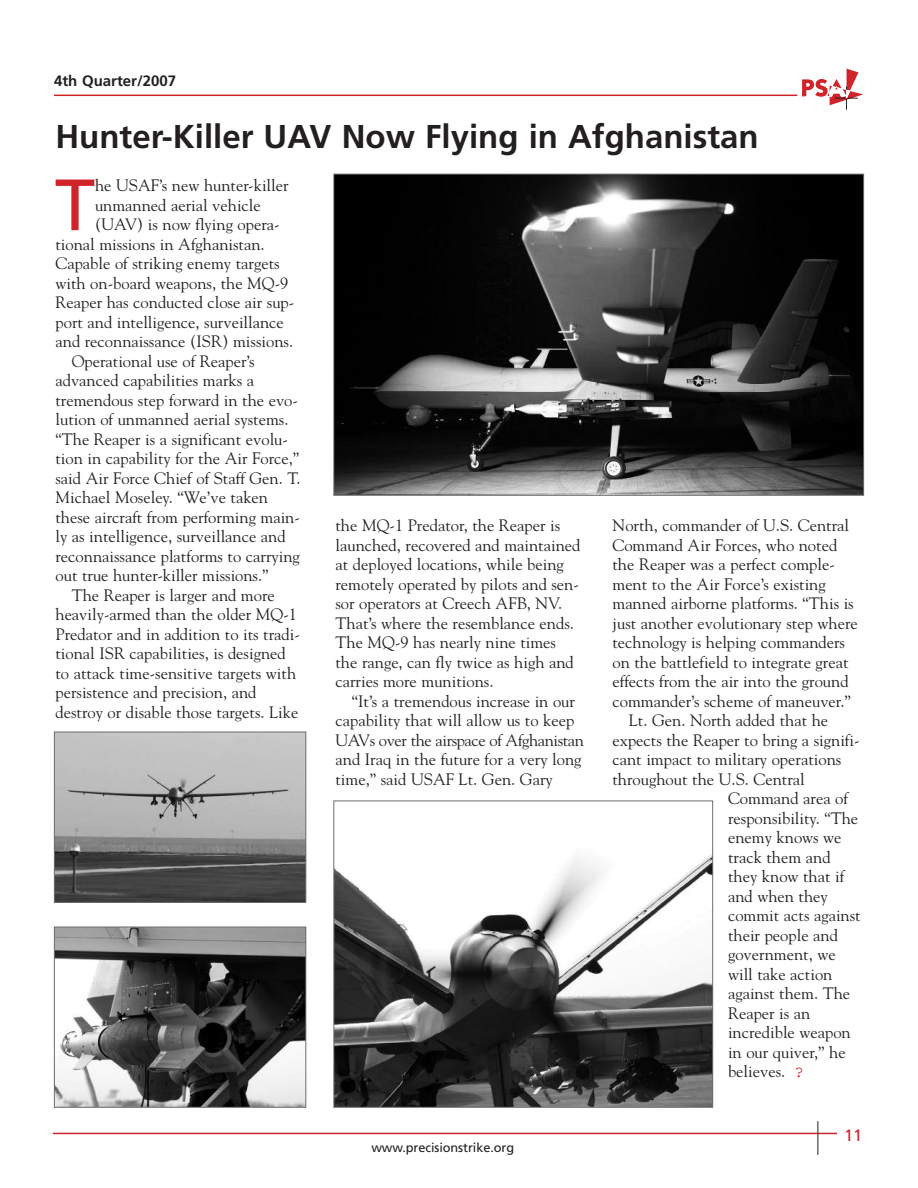
<style>
.page{position:relative;width:918px;height:1188px;background:#fff}
.page>*{position:absolute;margin:0;border:0;box-sizing:border-box;transform-origin:0 0}
.t1{font:72.45px "Frutiger";color:#d1232a}
.t2{font:700 33px "Frutiger";color:#231f20}
.t3{font:16.5px/19.5px "Goudy";color:#231f20}
.t4{font:16.5px "Frutiger";color:#d1232a}
.t5{font:700 15px "Frutiger";color:#231f20}
.t6{font:12.75px "Frutiger";letter-spacing:-.005em;color:#231f20}
.s1{font-family:"Courier";color:#d1232a}
</style>
<div class="page">
<hr style="left:53px;top:1133px;width:784px;height:1px;background:#d1232a">
<hr style="left:818px;top:1121px;width:1px;height:34px;background:#231f20">
<hr style="left:54px;top:95px;width:743px;height:1px;background:#d1232a">
<svg style="left:802px;top:69px;width:61px;height:41px"></svg>
<img style="left:335px;top:176px;width:527px;height:318px">
<img style="left:56px;top:734px;width:248px;height:167px">
<div style="left:54px;top:732px;width:252px;height:171px;border:1px solid #6c6d70"></div>
<img style="left:335px;top:854px;width:376px;height:252px">
<div style="left:333px;top:801px;width:380px;height:307px;border:1px solid #6c6d70"></div>
<img style="left:56px;top:929px;width:248px;height:177px">
<div style="left:54px;top:927px;width:252px;height:181px;border:1px solid #6c6d70"></div>
<p class="t5" style="left:54px;top:74px;width:124px">4th Quarter/2007</p>
<h2 class="t2" style="left:56px;top:124px;width:705px">Hunter-Killer UAV Now Flying in Afghanistan</h2>
<h1 class="t1" style="left:55px;top:176px;width:42px">T</h1>
<p class="t3" style="left:95px;top:176px;width:195px">he USAF’s new hunter-killer</p>
<p class="t3" style="left:95px;top:195px;width:167px">unmanned aerial vehicle</p>
<p class="t3" style="left:95px;top:215px;width:186px">(UAV) is now flying opera-</p>
<p class="t3" style="left:55px;top:234px;width:211px">tional missions in Afghanistan.</p>
<p class="t3" style="left:55px;top:254px;width:226px">Capable of striking enemy targets</p>
<p class="t3" style="left:56px;top:273px;width:235px">with on-board weapons, the MQ-9</p>
<p class="t3" style="left:56px;top:293px;width:240px">Reaper has conducted close air sup-</p>
<p class="t3" style="left:56px;top:312px;width:230px">port and intelligence, surveillance</p>
<p class="t3" style="left:56px;top:332px;width:239px">and reconnaissance (ISR) missions.</p>
<p class="t3" style="left:72px;top:351px;width:185px">Operational use of Reaper’s</p>
<p class="t3" style="left:56px;top:371px;width:200px">advanced capabilities marks a</p>
<p class="t3" style="left:56px;top:390px;width:244px">tremendous step forward in the evo-</p>
<p class="t3" style="left:56px;top:410px;width:235px">lution of unmanned aerial systems.</p>
<p class="t3" style="left:56px;top:429px;width:234px">“The Reaper is a significant evolu-</p>
<p class="t3" style="left:56px;top:449px;width:245px">tion in capability for the Air Force,”</p>
<p class="t3" style="left:56px;top:468px;width:247px">said Air Force Chief of Staff Gen. T.</p>
<p class="t3" style="left:56px;top:488px;width:214px">Michael Moseley. “We’ve taken</p>
<p class="t3" style="left:56px;top:507px;width:246px">these aircraft from performing main-</p>
<p class="t3" style="left:56px;top:527px;width:232px">ly as intelligence, surveillance and</p>
<p class="t3" style="left:56px;top:546px;width:246px">reconnaissance platforms to carrying</p>
<p class="t3" style="left:56px;top:566px;width:215px">out true hunter-killer missions.”</p>
<p class="t3" style="left:72px;top:585px;width:205px">The Reaper is larger and more</p>
<p class="t3" style="left:56px;top:605px;width:243px">heavily-armed than the older MQ-1</p>
<p class="t3" style="left:56px;top:624px;width:246px">Predator and in addition to its tradi-</p>
<p class="t3" style="left:56px;top:644px;width:232px">tional ISR capabilities, is designed</p>
<p class="t3" style="left:56px;top:663px;width:242px">to attack time-sensitive targets with</p>
<p class="t3" style="left:56px;top:683px;width:202px">persistence and precision, and</p>
<p class="t3" style="left:56px;top:702px;width:244px">destroy or disable those targets. Like</p>
<p class="t3" style="left:336px;top:516px;width:246px">the MQ-1 Predator, the Reaper is launched, recovered and maintained at deployed locations, while being remotely operated by pilots and sen&shy;sor operators at Creech AFB, NV.<br>That’s where the resemblance ends.<br>The MQ-9 has nearly nine times the range, can fly twice as high and carries more munitions.</p>
<p class="t3" style="left:336px;top:691px;width:250px;text-indent:16px">“It’s a tremendous increase in our capability that will allow us to keep UAVs over the airspace of Afghanistan and Iraq in the future for a very long time,” said USAF Lt. Gen. Gary</p>
<p class="t6" style="left:371px;top:1143px;width:144px">www.precisionstrike.org</p>
<p class="t3" style="left:613px;top:516px;width:238px">North, commander of U.S. Central</p>
<p class="t3" style="left:613px;top:535px;width:226px">Command Air Forces, who noted</p>
<p class="t3" style="left:613px;top:555px;width:224px">the Reaper was a perfect comple-</p>
<p class="t3" style="left:613px;top:574px;width:215px">ment to the Air Force’s existing</p>
<p class="t3" style="left:613px;top:594px;width:243px">manned airborne platforms. “This is</p>
<p class="t3" style="left:613px;top:613px;width:247px">just another evolutionary step where</p>
<p class="t3" style="left:613px;top:633px;width:234px">technology is helping commanders</p>
<p class="t3" style="left:613px;top:652px;width:238px">on the battlefield to integrate great</p>
<p class="t3" style="left:613px;top:672px;width:238px">effects from the air into the ground</p>
<p class="t3" style="left:613px;top:691px;width:240px">commander’s scheme of maneuver.”</p>
<p class="t3" style="left:629px;top:711px;width:201px">Lt. Gen. North added that he</p>
<p class="t3" style="left:613px;top:730px;width:249px">expects the Reaper to bring a signifi-</p>
<p class="t3" style="left:613px;top:750px;width:230px">cant impact to military operations</p>
<p class="t3" style="left:613px;top:769px;width:194px">throughout the U.S. Central</p>
<p class="t3" style="left:728px;top:789px;width:121px">Command area of</p>
<p class="t3" style="left:728px;top:808px;width:132px">responsibility. “The</p>
<p class="t3" style="left:728px;top:828px;width:115px">enemy knows we</p>
<p class="t3" style="left:728px;top:847px;width:104px">track them and</p>
<p class="t3" style="left:728px;top:867px;width:118px">they know that if</p>
<p class="t3" style="left:728px;top:886px;width:101px">and when they</p>
<p class="t3" style="left:728px;top:906px;width:134px">commit acts against</p>
<p class="t3" style="left:728px;top:925px;width:111px">their people and</p>
<p class="t3" style="left:728px;top:945px;width:109px">government, we</p>
<p class="t3" style="left:728px;top:964px;width:106px">will take action</p>
<p class="t3" style="left:728px;top:984px;width:124px">against them. The</p>
<p class="t3" style="left:728px;top:1003px;width:84px">Reaper is an</p>
<p class="t3" style="left:728px;top:1023px;width:124px">incredible weapon</p>
<p class="t3" style="left:728px;top:1042px;width:119px">in our quiver,” he</p>
<p class="t3" style="left:728px;top:1062px;width:78px">believes. <span class="s1">?</span></p>
<p class="t4" style="left:844px;top:1129px;width:20px">11</p>
</div>
